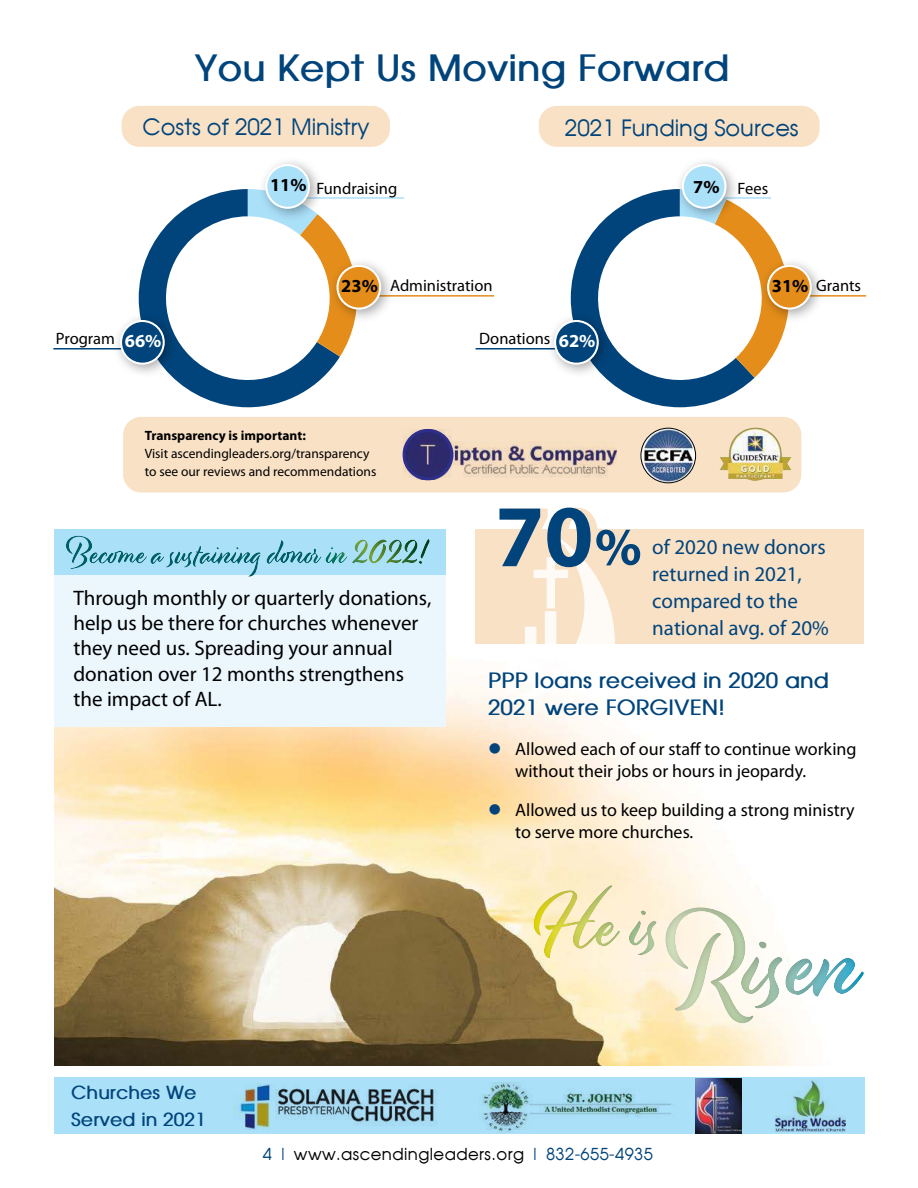
<style>
.page{position:relative;width:918px;height:1188px;background:#fff}
.page>*{position:absolute;margin:0;border:0;box-sizing:border-box;transform-origin:0 0}
.t1{font:700 36px "Avant Garde";color:#00447b}
.t2{font:22.5px "Avant Garde";color:#00447b}
.t3{font:21px/25.2px "Myriad Pro";color:#000}
.t4{font:21px/27px "Myriad Pro";color:#00447b}
.t5{font:700 21px/27px "Avant Garde";color:#00447b}
.t6{font:700 18.45px "Myriad Pro";color:#000}
.t7{font:700 18.45px "Myriad Pro";color:#fff}
.t8{font:18px/22.5px "Myriad Pro";color:#000}
.t9{font:700 18px/27px "Avant Garde";color:#00447b}
.t10{font:16.5px "Myriad Pro";color:#000}
.t11{font:16.5px "Avant Garde";letter-spacing:.025em;color:#000}
.t12{font:13.5px/18px "Myriad Pro";color:#000}
.t13{font:700 13.5px "Myriad Pro";color:#000}
.s1{color:#00447b}
</style>
<div class="page">
<div style="left:54px;top:1078px;width:810px;height:56px;background:#abe0f9"></div>
<img style="left:54px;top:679px;width:743px;height:387px">
<div style="left:54px;top:568px;width:392px;height:159px;background:#ebf7fd"></div>
<div style="left:54px;top:529px;width:392px;height:46px;background:#abe0f9"></div>
<div style="left:475px;top:529px;width:389px;height:115px;background:#f9e1c6"></div>
<svg style="left:488px;top:508px;width:160px;height:198px"></svg>
<div style="left:122px;top:106px;width:268px;height:41px;background:#f9e1c6;border-radius:18px"></div>
<div style="left:123px;top:417px;width:678px;height:75px;background:#f9e1c6;border-radius:18px"></div>
<div style="left:539px;top:106px;width:281px;height:41px;background:#f9e1c6;border-radius:18px"></div>
<svg style="left:571px;top:189px;width:215px;height:218px"></svg>
<hr style="left:296px;top:197px;width:108px;height:2px;background:#abe0f9">
<hr style="left:692px;top:197px;width:79px;height:2px;background:#abe0f9">
<hr style="left:53px;top:348px;width:79px;height:2px;background:#00447b">
<hr style="left:476px;top:348px;width:82px;height:2px;background:#00447b">
<hr style="left:372px;top:295px;width:122px;height:2px;background:#e48d1a">
<hr style="left:797px;top:295px;width:69px;height:2px;background:#e48d1a">
<img style="left:641px;top:428px;width:55px;height:55px;border-radius:27px">
<div style="left:640px;top:428px;width:56px;height:55px;border:1px solid #000;border-radius:50%"></div>
<img style="left:719px;top:428px;width:73px;height:53px">
<img style="left:233px;top:1084px;width:204px;height:45px">
<img style="left:403px;top:429px;width:213px;height:50px">
<div style="left:403px;top:429px;width:50px;height:51px;border:3px solid #2e2f8b;border-radius:50%"></div>
<img style="left:479px;top:1082px;width:192px;height:50px">
<img style="left:695px;top:1078px;width:46px;height:56px">
<img style="left:775px;top:1079px;width:71px;height:52px">
<svg style="left:139px;top:189px;width:201px;height:218px"></svg>
<svg style="left:248px;top:189px;width:121px;height:168px"></svg>
<div style="left:258px;top:157px;width:66px;height:66px;background:#000;opacity:.35"></div>
<div style="left:266px;top:165px;width:43px;height:43px;background:#abe0f9;border-radius:50%"></div>
<div style="left:265px;top:164px;width:45px;height:45px;border:2px solid #fff;border-radius:50%"></div>
<div style="left:674px;top:157px;width:66px;height:66px;background:#000;opacity:.35"></div>
<div style="left:683px;top:165px;width:43px;height:43px;background:#abe0f9;border-radius:50%"></div>
<div style="left:682px;top:164px;width:45px;height:45px;border:2px solid #fff;border-radius:50%"></div>
<div style="left:329px;top:257px;width:66px;height:66px;background:#000;opacity:.35"></div>
<div style="left:338px;top:266px;width:42px;height:43px;background:#e48d1a;border-radius:50%"></div>
<div style="left:336px;top:265px;width:45px;height:45px;border:2px solid #fff;border-radius:50%"></div>
<div style="left:760px;top:257px;width:66px;height:66px;background:#000;opacity:.35"></div>
<div style="left:768px;top:266px;width:43px;height:43px;background:#e48d1a;border-radius:50%"></div>
<div style="left:767px;top:265px;width:45px;height:45px;border:2px solid #fff;border-radius:50%"></div>
<div style="left:113px;top:312px;width:66px;height:66px;background:#000;opacity:.35"></div>
<div style="left:121px;top:321px;width:43px;height:43px;background:#00447b;border-radius:50%"></div>
<div style="left:120px;top:320px;width:45px;height:45px;border:2px solid #fff;border-radius:50%"></div>
<div style="left:547px;top:312px;width:66px;height:66px;background:#000;opacity:.35"></div>
<div style="left:555px;top:321px;width:43px;height:43px;background:#00447b;border-radius:50%"></div>
<div style="left:554px;top:320px;width:45px;height:45px;border:2px solid #fff;border-radius:50%"></div>
<img style="left:66px;top:536px;width:364px;height:33px">
<svg style="left:651px;top:896px;width:213px;height:128px"></svg>
<svg style="left:520px;top:873px;width:149px;height:86px;background:#f2e7bc"></svg>
<h1 class="t1" style="left:195px;top:54px;width:536px">You Kept Us Moving Forward</h1>
<p class="t2" style="left:143px;top:117px;width:229px">Costs of 2021 Ministry</p>
<p class="t2" style="left:565px;top:118px;width:235px">2021 Funding Sources</p>
<p class="t6" style="left:270px;top:178px;width:38px">11%</p>
<p class="t6" style="left:693px;top:179px;width:28px">7%</p>
<p class="t10" style="left:316px;top:182px;width:82px">Fundraising</p>
<p class="t10" style="left:738px;top:182px;width:32px">Fees</p>
<p class="t10" style="left:390px;top:279px;width:104px">Administration</p>
<p class="t6" style="left:341px;top:279px;width:38px">23%</p>
<p class="t6" style="left:772px;top:279px;width:38px">31%</p>
<p class="t10" style="left:816px;top:279px;width:47px">Grants</p>
<p class="t10" style="left:56px;top:332px;width:60px">Program</p>
<p class="t10" style="left:479px;top:332px;width:73px">Donations</p>
<p class="t7" style="left:125px;top:334px;width:38px">66%</p>
<p class="t7" style="left:559px;top:334px;width:38px">62%</p>
<p class="t13" style="left:145px;top:430px;width:163px">Transparency is important:</p>
<p class="t12" style="left:145px;top:445px;width:233px">Visit ascendingleaders.org/transparency to see our reviews and recommendations</p>
<p class="t3" style="left:73px;top:587px;width:359px">Through monthly or quarterly donations, help us be there for churches whenever they need us. Spreading your annual donation over 12 months strengthens the impact of AL.</p>
<p class="t4" style="left:652px;top:535px;width:178px">of 2020 new donors returned in 2021, compared to the national avg. of 20%</p>
<p class="t5" style="left:488px;top:669px;width:342px">PPP loans received in 2020 and<br>2021 were FORGIVEN!</p>
<p class="t8" style="left:515px;top:739px;width:343px;text-indent:-27px"><span class="s1">●</span> Allowed each of our staff to continue working without their jobs or hours in jeopardy.</p>
<p class="t8" style="left:515px;top:800px;width:341px;text-indent:-27px"><span class="s1">●</span> Allowed us to keep building a strong ministry to serve more churches.</p>
<p class="t9" style="left:71px;top:1080px;width:136px">Churches We<br>Served in 2021</p>
<p class="t11" style="left:263px;top:1147px;width:392px"><span class="s1">4 |</span> www.ascendingleaders.org <span class="s1">| 832-655-4935</span></p>
</div>
